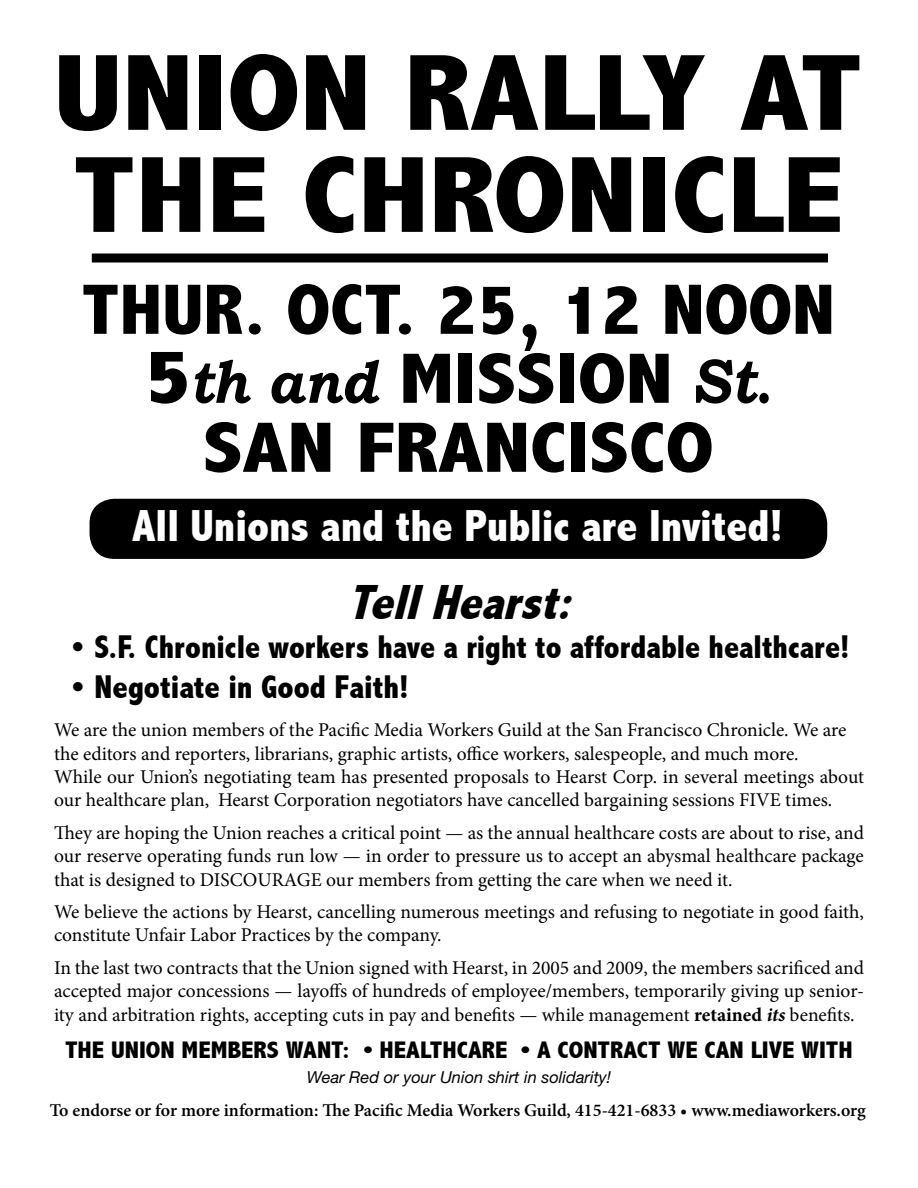
<style>
.page{position:relative;width:918px;height:1188px;background:#fff}
.page>*{position:absolute;margin:0;border:0;box-sizing:border-box;transform-origin:0 0}
.t1{font:800 condensed 109.5px/102px "Abadi";color:#000;scale:1.2 1}
.t2{font:800 condensed 72px/69px "Abadi";color:#000;text-align:center;scale:1.1 1}
.t3{font:italic 800 condensed 49.5px "Abadi";color:#000}
.t4{font:800 condensed 45px "Abadi";color:#fff}
.t5{font:800 condensed 33px "Abadi";color:#000}
.t6{font:800 condensed 24px "Abadi";color:#000;scale:1.1 1}
.t7{font:19.5px/23.4px "Minion Pro";letter-spacing:-.005em;color:#000}
.t8{font:600 18px "Minion Pro";color:#000}
.t9{font:italic 16.5px "Helvetica Neue";color:#000}
.s1{font-size:78px}
.s2{font-family:"Bookman Old Style";font-weight:700;font-style:italic;font-stretch:normal;font-size:60px}
.s3{font-family:"Bookman Old Style";font-weight:700;font-style:italic;font-stretch:normal;font-size:63px}
.s4{font-size:69px}
.s5{font-weight:700}
.s6{font-weight:700;font-style:italic}
</style>
<div class="page">
<div style="left:90px;top:500px;width:736px;height:58px;background:#000;border-radius:24px"></div>
<div style="left:90px;top:499px;width:737px;height:60px;border:2px solid #000;border-radius:24px"></div>
<div style="left:92px;top:254px;width:736px;height:8px;background:#000"></div>
<h1 class="t1" style="left:54px;top:42px;width:675px">UNION RALLY AT<br>THE CHRONICLE</h1>
<h2 class="t2" style="left:82px;top:275px;width:686px">THUR. OCT. 25, 12 NOON<br><span class="s1">5</span><span class="s2">th and</span> MISSION <span class="s3">St</span><span class="s4">.<br></span>SAN FRANCISCO</h2>
<h3 class="t4" style="left:132px;top:500px;width:652px">All Unions and the Public are Invited!</h3>
<h3 class="t3" style="left:348px;top:573px;width:239px">TellHearst:</h3>
<h3 class="t5" style="left:72px;top:628px;width:779px">• S.F. Chronicle workers have a right to affordable healthcare!</h3>
<h3 class="t5" style="left:72px;top:668px;width:338px">• Negotiate in Good Faith!</h3>
<p class="t7" style="left:54px;top:718px;width:812px">We are the union members of the Pacific Media Workers Guild at the San Francisco Chronicle. We are the editors and reporters, librarians, graphic artists, office workers, salespeople, and much more.<br>While our Union’s negotiating team has presented proposals to Hearst Corp. in several meetings about our healthcare plan, Hearst Corporation negotiators have cancelled bargaining sessions FIVE times.</p>
<p class="t7" style="left:54px;top:821px;width:812px;text-align:justify">They are hoping the Union reaches a critical point — as the annual healthcare costs are about to rise, and our reserve operating funds run low — in order to pressure us to accept an abysmal healthcare package that is designed to DISCOURAGE our members from getting the care when we need it.</p>
<p class="t7" style="left:54px;top:900px;width:811px">We believe the actions by Hearst, cancelling numerous meetings and refusing to negotiate in good faith, constitute Unfair Labor Practices by the company.</p>
<p class="t7" style="left:54px;top:956px;width:812px;text-align:justify">In the last two contracts that the Union signed with Hearst, in 2005 and 2009, the members sacrificed and accepted major concessions — layoffs of hundreds of employee/members, temporarily giving up senior&shy;ity and arbitration rights, accepting cuts in pay and benefits — while management <span class="s5">retained</span> <span class="s6">its</span> benefits.</p>
<p class="t6" style="left:65px;top:1037px;width:718px">THE UNION MEMBERS WANT: • HEALTHCARE • A CONTRACT WE CAN LIVE WITH</p>
<p class="t9" style="left:307px;top:1067px;width:306px">Wear Red or your Union shirt in solidarity!</p>
<p class="t8" style="left:50px;top:1098px;width:818px">To endorse or for more information: The Pacific Media Workers Guild, 415-421-6833 • www.mediaworkers.org</p>
</div>
